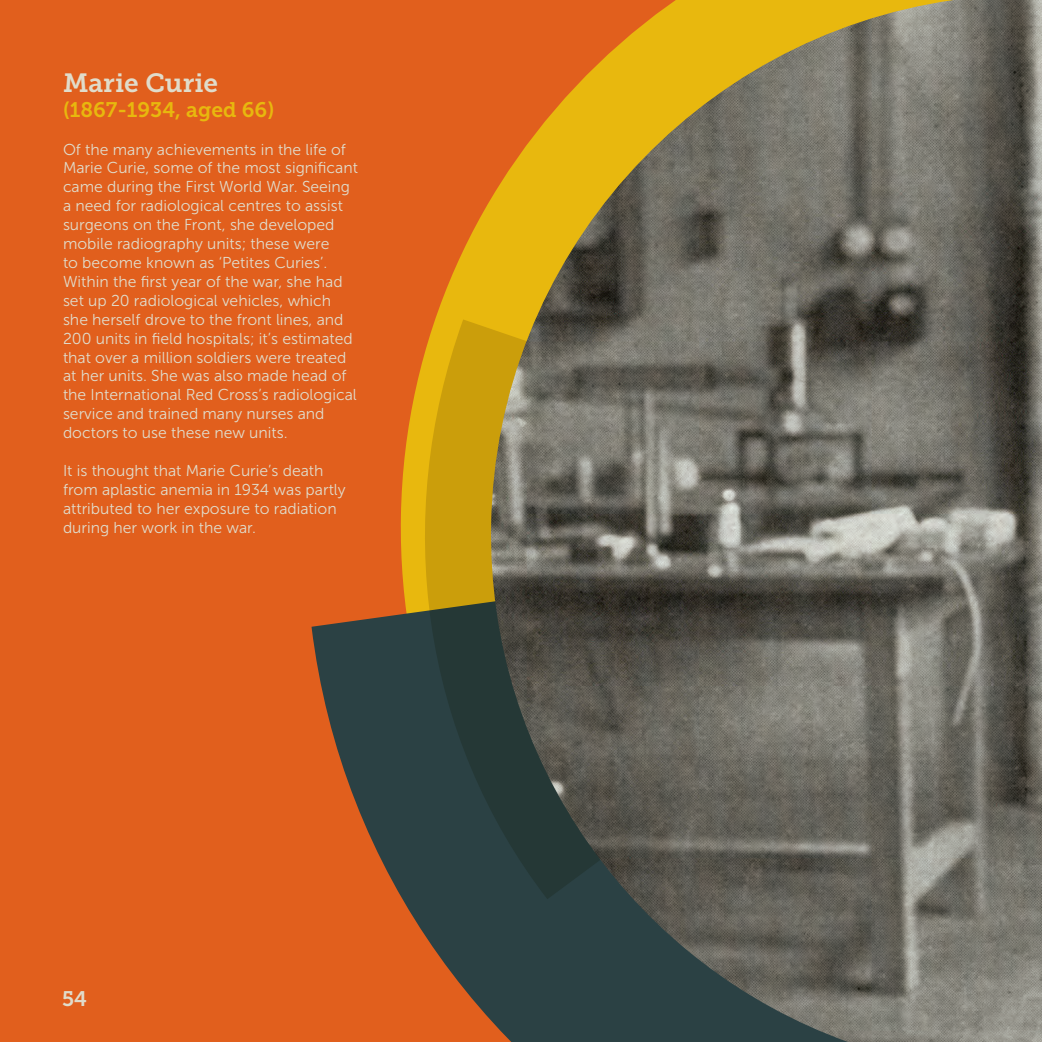
<style>
.page{position:relative;width:1042px;height:1042px;background:#fff}
.page>*{position:absolute;margin:0;border:0;box-sizing:border-box;transform-origin:0 0}
.t1{font:26.25px "Museo Slab 700";color:#e0dccb}
.t2{font:21px "Museo Slab 700";color:#e8b80e}
.t3{font:21px "Museo Slab 700";color:#e0dccb}
.t4{font:15.75px/18.9px "Museo Sans 300";color:#e0dccb}
</style>
<div class="page">
<div style="left:0;top:0;width:690px;height:1042px;background:#e15f1d"></div>
<svg style="left:435px;top:206px;width:52px;height:113px;fill:#e8b80e"></svg>
<svg style="left:311px;top:615px;width:176px;height:401px"></svg>
<svg style="left:391px;top:319px;width:96px;height:580px"></svg>
<img style="left:487px;top:0;width:555px;height:1042px">
<p class="t1" style="left:63px;top:68px;width:157px">Marie Curie</p>
<p class="t2" style="left:63px;top:98px;width:213px">(1867-1934, aged 66)</p>
<p class="t4" style="left:63px;top:140px;width:297px">Of the many achievements in the life of Marie Curie, some of the most significant came during the First World War. Seeing a need for radiological centres to assist surgeons on the Front, she developed mobile radiography units; these were<br>to become known as ‘Petites Curies’.<br>Within the first year of the war, she had set up 20 radiological vehicles, which she herself drove to the front lines, and 200 units in field hospitals; it’s estimated that over a million soldiers were treated at her units. She was also made head of the International Red Cross’s radiological service and trained many nurses and doctors to use these new units.</p>
<p class="t4" style="left:63px;top:461px;width:284px">It is thought that Marie Curie’s death from aplastic anemia in 1934 was partly attributed to her exposure to radiation during her work in the war.</p>
<p class="t3" style="left:62px;top:986px;width:26px">54</p>
</div>
